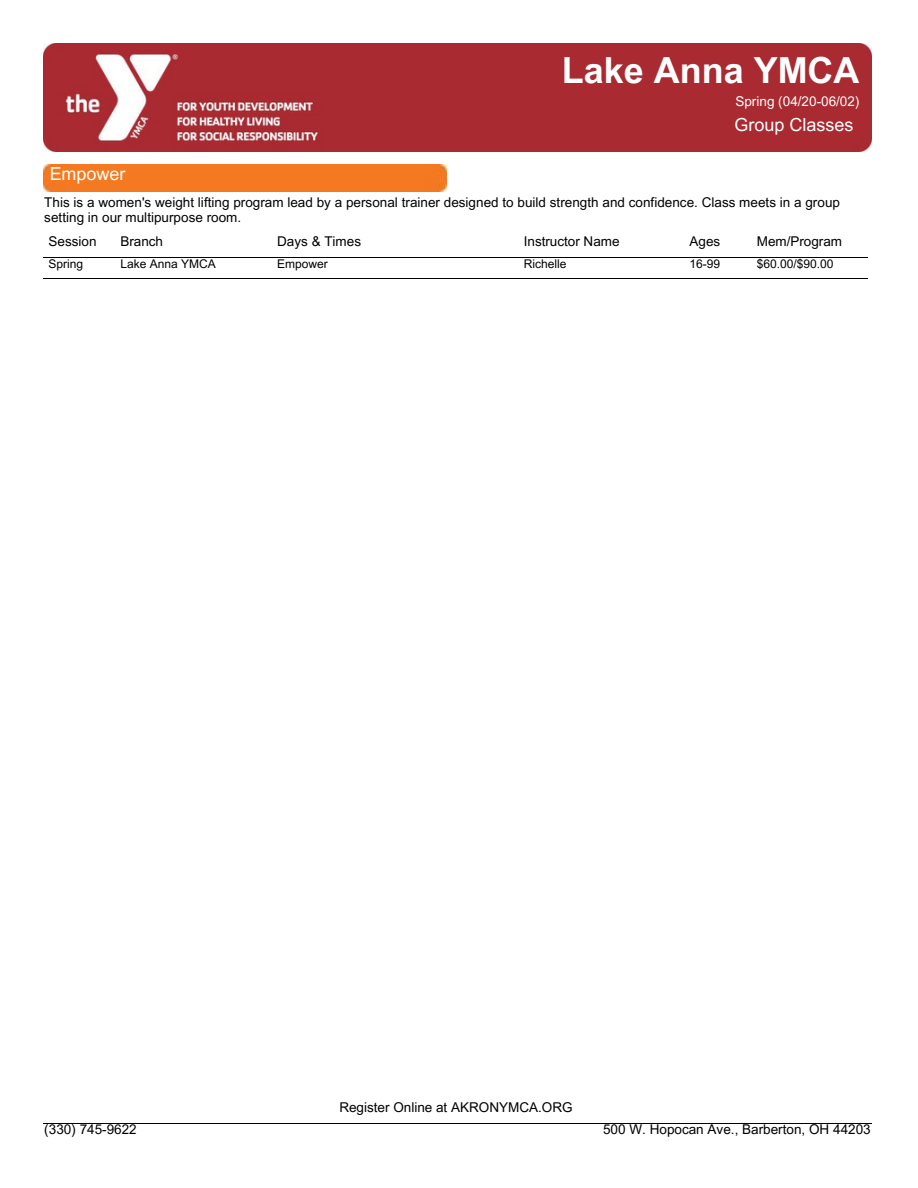
<style>
.page{position:relative;width:918px;height:1188px;background:#fff}
.page>*{position:absolute;margin:0;border:0;box-sizing:border-box;transform-origin:0 0}
.t1{font:700 36px "Arial MT Pro";color:#fff}
.t2{font:18px "Arial MT Pro";color:#fff}
.t3{font:13.5px/14.7px "Arial MT Pro";color:#000}
.t4{font:13.5px "Arial MT Pro";color:#fff}
.t5{font:12px "Arial MT Pro";color:#000}
</style>
<div class="page">
<img style="left:43px;top:43px;width:828px;height:108px">
<div style="left:43px;top:165px;width:404px;height:27px;background:#f57921"></div>
<hr style="left:43px;top:1123px;width:828px;height:1px;background:#000">
<hr style="left:43px;top:257px;width:825px;height:1px;background:#000">
<hr style="left:43px;top:278px;width:825px;height:1px;background:#000">
<p class="t1" style="left:562px;top:57px;width:299px">Lake Anna YMCA</p>
<p class="t4" style="left:735px;top:97px;width:126px">Spring (04/20-06/02)</p>
<p class="t2" style="left:50px;top:167px;width:77px">Empower</p>
<p class="t2" style="left:735px;top:118px;width:120px">Group Classes</p>
<p class="t3" style="left:44px;top:197px;width:797px">This is a women's weight lifting program lead by a personal trainer designed to build strength and confidence. Class meets in a group setting in our multipurpose room.</p>
<h1 class="t3" style="left:49px;top:235px;width:49px">Session</h1>
<h1 class="t5" style="left:49px;top:260px;width:36px">Spring</h1>
<p class="t3" style="left:277px;top:235px;width:85px">Days &amp; Times</p>
<p class="t5" style="left:277px;top:260px;width:52px">Empower</p>
<p class="t3" style="left:757px;top:235px;width:87px">Mem/Program</p>
<p class="t5" style="left:757px;top:260px;width:78px">$60.00/$90.00</p>
<h2 class="t3" style="left:120px;top:235px;width:44px">Branch</h2>
<h2 class="t5" style="left:120px;top:260px;width:97px">Lake Anna YMCA</h2>
<p class="t3" style="left:524px;top:235px;width:97px">Instructor Name</p>
<p class="t5" style="left:524px;top:260px;width:44px">Richelle</p>
<h2 class="t3" style="left:690px;top:235px;width:32px">Ages</h2>
<h2 class="t5" style="left:690px;top:260px;width:32px">16-99</h2>
<p class="t3" style="left:44px;top:1124px;width:94px">(330) 745-9622</p>
<h2 class="t3" style="left:339px;top:1101px;width:235px">Register Online at AKRONYMCA.ORG</h2>
<h1 class="t3" style="left:603px;top:1124px;width:269px">500 W. Hopocan Ave., Barberton, OH 44203</h1>
</div>
